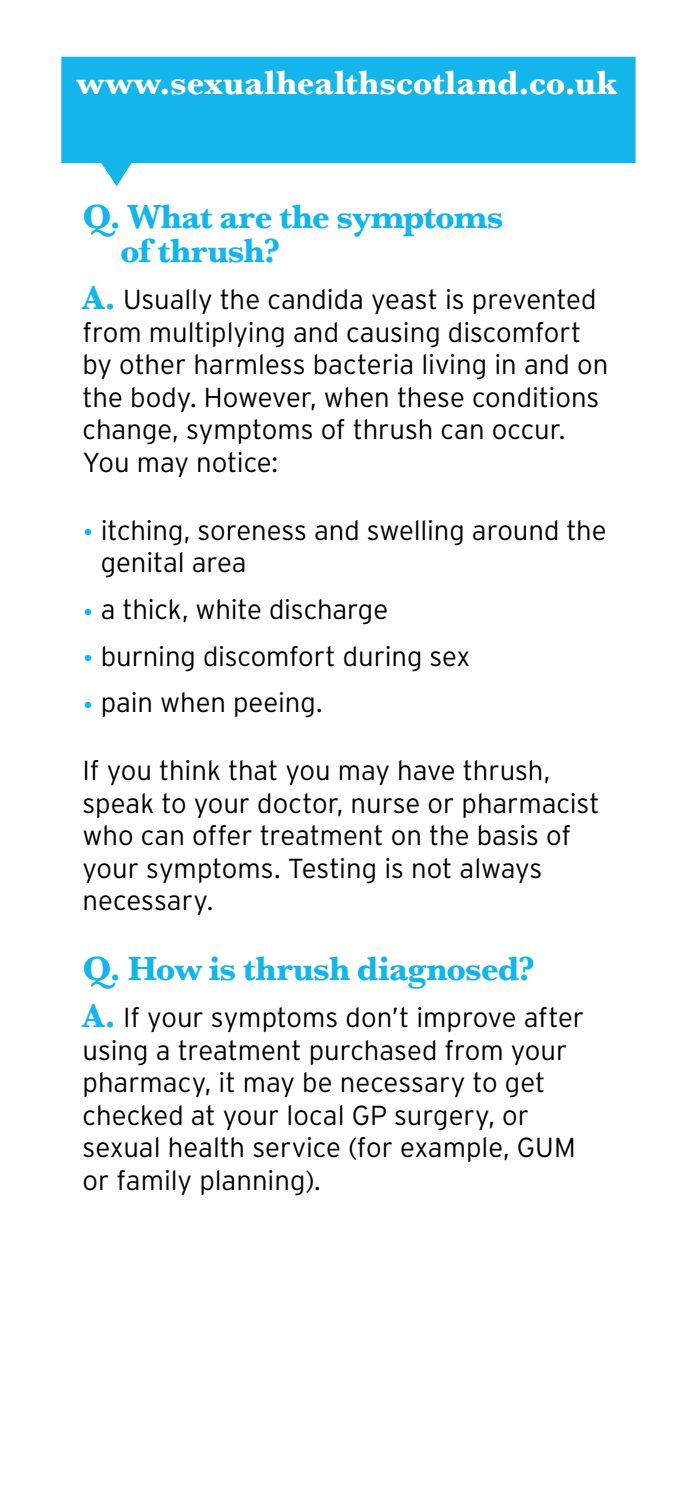
<style>
.page{position:relative;width:693px;height:1489px;background:#fff}
.page>*{position:absolute;margin:0;border:0;box-sizing:border-box;transform-origin:0 0}
.t1{font:700 35px/34.2px "Baskerville";letter-spacing:-.025em;color:#13b5ea}
.t2{font:700 35px "Baskerville";color:#fff}
.t3{font:300 27.5px/32.5px "Interstate";color:#000}
.s1{font-family:"Baskerville";font-weight:700;font-size:34.5px;color:#13b5ea}
.s2{font-size:30px;color:#13b5ea}
</style>
<div class="page">
<svg style="left:61px;top:57px;width:574px;height:129px;fill:#13b5ea"></svg>
<p class="t2" style="left:77px;top:62px;width:542px">www.sexualhealthscotland.co.uk</p>
<p class="t1" style="left:120px;top:199px;width:385px;text-indent:-37px">Q. What are the symptoms of thrush?</p>
<p class="t3" style="left:83px;top:283px;width:527px"><span class="s1">A.</span> Usually the candida yeast is prevented from multiplying and causing discomfort by other harmless bacteria living in and on the body. However, when these conditions change, symptoms of thrush can occur.<br>You may notice:</p>
<p class="t3" style="left:101px;top:513px;width:507px;text-indent:-18px"><span class="s2">•</span> itching, soreness and swelling around the genital area</p>
<p class="t3" style="left:83px;top:592px;width:307px"><span class="s2">•</span> a thick, white discharge</p>
<p class="t3" style="left:83px;top:639px;width:389px"><span class="s2">•</span> burning discomfort during sex</p>
<p class="t3" style="left:83px;top:686px;width:242px"><span class="s2">•</span> pain when peeing.</p>
<p class="t3" style="left:83px;top:754px;width:519px">If you think that you may have thrush, speak to your doctor, nurse or pharmacist who can offer treatment on the basis of your symptoms. Testing is not always necessary.</p>
<p class="t1" style="left:83px;top:951px;width:454px">Q. How is thrush diagnosed?</p>
<p class="t3" style="left:83px;top:1001px;width:503px"><span class="s1">A.</span> If your symptoms don’t improve after using a treatment purchased from your pharmacy, it may be necessary to get checked at your local GP surgery, or sexual health service (for example, GUM or family planning).</p>
</div>
